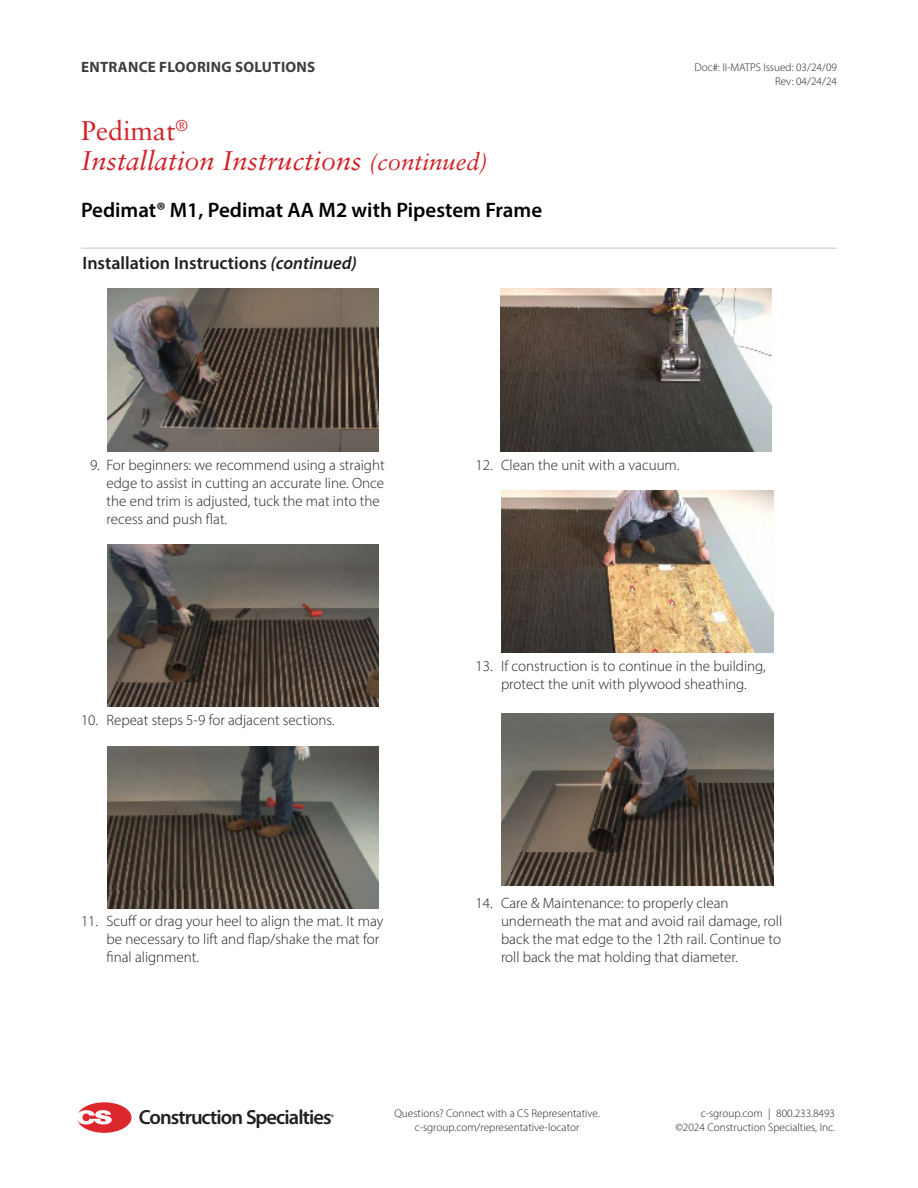
<style>
.page{position:relative;width:918px;height:1188px;background:#fff}
.page>*{position:absolute;margin:0;border:0;box-sizing:border-box;transform-origin:0 0}
.t1{font:italic 27px/30px "Sabon LT Pro";color:#d1232a}
.t2{font:600 21px "Myriad Pro";color:#000}
.t3{font:600 20.4px "Myriad Pro";letter-spacing:-.045em;color:#231f20}
.Bullet_List_Subhead{font:600 18px "Myriad Pro";color:#231f20}
.t4{font:300 15px/18px "Myriad Pro";color:#231f20}
.t5{font:700 15px "Myriad Pro";letter-spacing:.02em;color:#3e3e3f}
.t6{font:300 11.25px/14.2px "Myriad Pro";color:#231f20;text-align:right}
.t7{font:600 8.25px "Myriad Pro";color:#231f20}
.s1{font-style:normal}
.s2{font-size:24px}
.s3{font-style:italic}
</style>
<div class="page">
<img style="left:108px;top:747px;width:271px;height:161px">
<img style="left:500px;top:289px;width:272px;height:163px">
<img style="left:108px;top:544px;width:271px;height:162px">
<img style="left:502px;top:491px;width:271px;height:161px">
<img style="left:502px;top:713px;width:271px;height:173px">
<hr style="left:81px;top:248px;width:756px;height:1px;background:#c7c8ca">
<img style="left:108px;top:289px;width:270px;height:163px">
<svg style="left:77px;top:1102px;width:55px;height:31px"></svg>
<p class="t5" style="left:81px;top:57px;width:236px">ENTRANCE FLOORING SOLUTIONS</p>
<h1 class="t1" style="left:81px;top:115px;width:408px"><span class="s1">Pedimat</span><sup>®<br></sup>Installation Instructions <span class="s2">(continued)</span></h1>
<h2 class="t2" style="left:81px;top:197px;width:463px">Pedimat® M1, Pedimat AA M2 with Pipestem Frame</h2>
<p class="Bullet_List_Subhead" style="left:82px;top:252px;width:276px">Installation Instructions <span class="s3">(continued)</span></p>
<p class="t6" style="left:694px;top:61px;width:144px;line-height:13.5px">Doc#: II-MATPS Issued: 03/24/09<br>Rev: 04/24/24</p>
<p class="t4" style="left:106px;top:456px;width:280px;text-indent:-16px">9. For beginners: we recommend using a straight edge to assist in cutting an accurate line. Once the end trim is adjusted, tuck the mat into the recess and push flat.</p>
<p class="t4" style="left:476px;top:455px;width:206px">12. Clean the unit with a vacuum.</p>
<p class="t4" style="left:81px;top:711px;width:255px">10. Repeat steps 5-9 for adjacent sections.</p>
<p class="t4" style="left:106px;top:912px;width:279px;text-indent:-26px">11. Scuff or drag your heel to align the mat. It may be necessary to lift and flap/shake the mat for final alignment.</p>
<p class="t4" style="left:476px;top:656px;width:292px;text-align:center">13. If construction is to continue in the building, protect the unit with plywood sheathing.</p>
<p class="t4" style="left:501px;top:893px;width:283px;text-indent:-26px">14. Care &amp; Maintenance: to properly clean underneath the mat and avoid rail damage, roll back the mat edge to the 12th rail. Continue to roll back the mat holding that diameter.</p>
<h3 class="t3" style="left:139px;top:1104px;width:194px">Construction Specialties</h3>
<p class="t7" style="left:331px;top:1112px;width:5px">®</p>
<p class="t6" style="left:394px;top:1106px;width:207px;text-align:center">Questions? Connect with a CS Representative. c-sgroup.com/representative-locator</p>
<p class="t6" style="left:675px;top:1106px;width:161px">c-sgroup.com | 800.233.8493 ©2024 Construction Specialties, Inc.</p>
</div>
